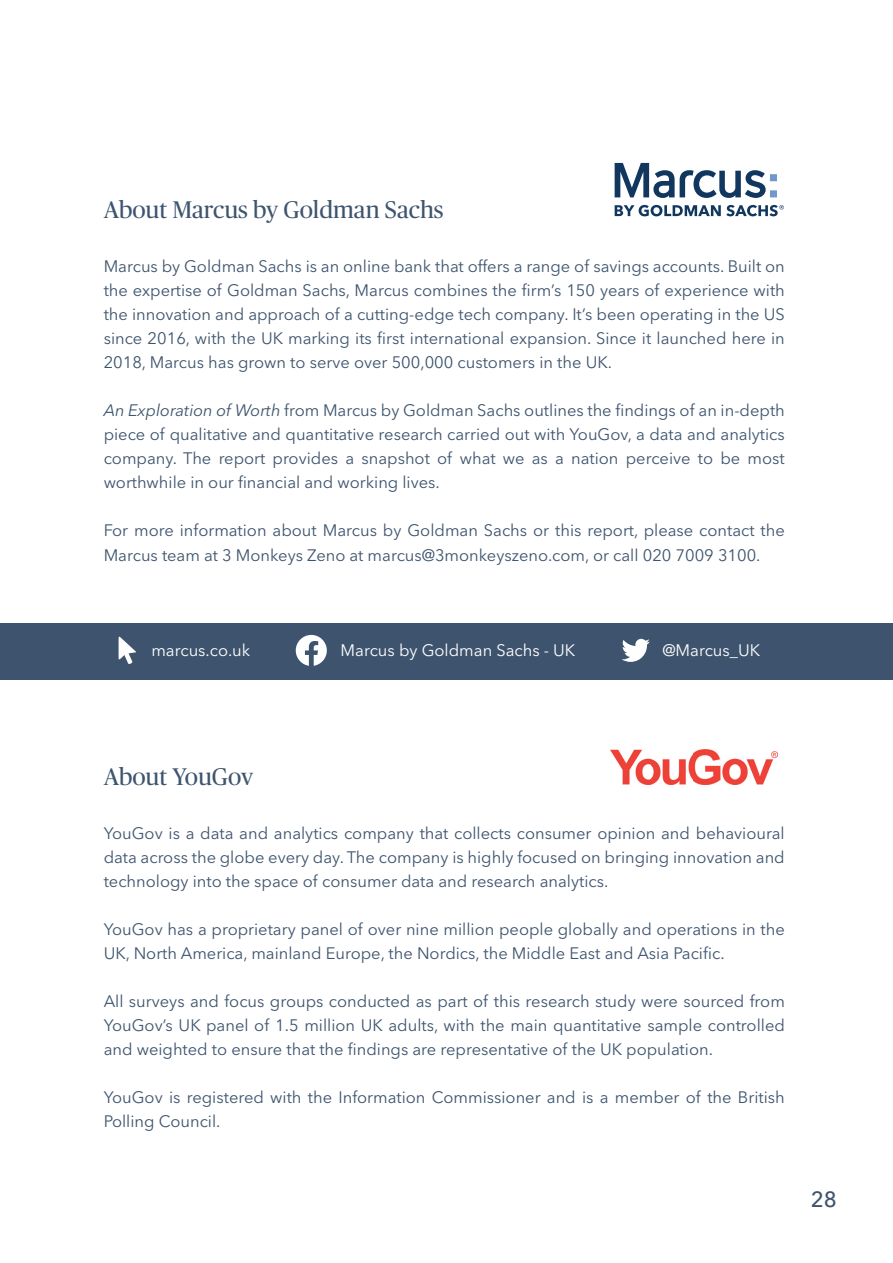
<style>
.page{position:relative;width:893px;height:1263px;background:#fff}
.page>*{position:absolute;margin:0;border:0;box-sizing:border-box;transform-origin:0 0}
.t1{font:24px "Publico";color:#3e546e}
.t2{font:500 21.9px "Avenir Next LT Pro";color:#3e546e}
.t3{font:16.5px/24px "Avenir Next LT Pro";color:#3e546e;text-align:justify}
.t4{font:16.5px "Avenir Next LT Pro";color:#fff}
.s1{font-style:italic}
</style>
<div class="page">
<svg style="left:615px;top:163px;width:162px;height:35px"></svg>
<svg style="left:615px;top:205px;width:169px;height:11px"></svg>
<img style="left:610px;top:750px;width:167px;height:34px">
<div style="left:0;top:623px;width:893px;height:57px;background:#3e546e"></div>
<svg style="left:119px;top:637px;width:17px;height:27px"></svg>
<svg style="left:622px;top:639px;width:28px;height:23px"></svg>
<svg style="left:296px;top:635px;width:31px;height:31px"></svg>
<h1 class="t1" style="left:104px;top:197px;width:342px">About Marcus by Goldman Sachs</h1>
<p class="t3" style="left:104px;top:255px;width:683px">Marcus by Goldman Sachs is an online bank that offers a range of savings accounts. Built on the expertise of Goldman Sachs, Marcus combines the firm’s 150 years of experience with the innovation and approach of a cutting-edge tech company. It’s been operating in the US since 2016, with the UK marking its first international expansion. Since it launched here in 2018, Marcus has grown to serve over 500,000 customers in the UK.</p>
<p class="t3" style="left:104px;top:399px;width:683px"><span class="s1">An Exploration of Worth</span> from Marcus by Goldman Sachs outlines the findings of an in-depth piece of qualitative and quantitative research carried out with YouGov, a data and analytics company. The report provides a snapshot of what we as a nation perceive to be most worthwhile in our financial and working lives.</p>
<p class="t3" style="left:104px;top:519px;width:683px">For more information about Marcus by Goldman Sachs or this report, please contact the<br>Marcus team at 3 Monkeys Zeno at marcus@3monkeyszeno.com, or call 020 7009 3100.</p>
<p class="t4" style="left:151px;top:640px;width:100px">marcus.co.uk</p>
<p class="t4" style="left:662px;top:640px;width:99px">@Marcus_UK</p>
<p class="t4" style="left:341px;top:640px;width:236px">Marcus by Goldman Sachs - UK</p>
<h1 class="t1" style="left:104px;top:763px;width:151px">About YouGov</h1>
<p class="t3" style="left:104px;top:821px;width:683px">YouGov is a data and analytics company that collects consumer opinion and behavioural data across the globe every day. The company is highly focused on bringing innovation and technology into the space of consumer data and research analytics.</p>
<p class="t3" style="left:104px;top:917px;width:683px">YouGov has a proprietary panel of over nine million people globally and operations in the<br>UK, North America, mainland Europe, the Nordics, the Middle East and Asia Pacific.</p>
<p class="t3" style="left:104px;top:989px;width:683px">All surveys and focus groups conducted as part of this research study were sourced from YouGov’s UK panel of 1.5 million UK adults, with the main quantitative sample controlled and weighted to ensure that the findings are representative of the UK population.</p>
<p class="t3" style="left:104px;top:1085px;width:683px">YouGov is registered with the Information Commissioner and is a member of the British<br>Polling Council.</p>
<h2 class="t2" style="left:811px;top:1186px;width:28px">28</h2>
</div>
